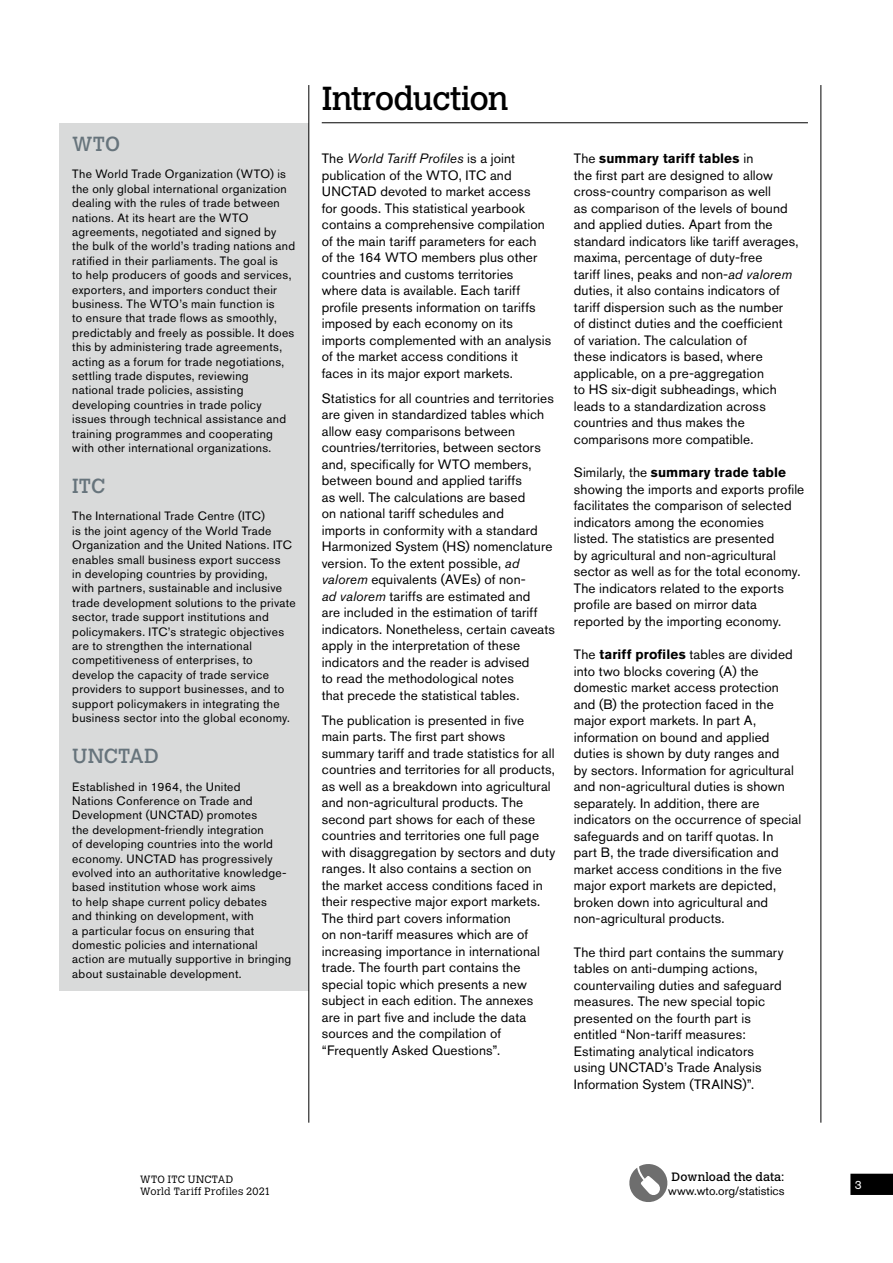
<style>
.page{position:relative;width:893px;height:1263px;background:#fff}
.page>*{position:absolute;margin:0;border:0;box-sizing:border-box;transform-origin:0 0}
.t1{font:33px "Calvert MT Std";letter-spacing:-.035em;color:#000}
.t2{font:20.25px "Calvert MT Std";letter-spacing:.005em;color:#67747c}
.t3{font:13.5px/16.5px "Akzidenz Grotesk BQ";letter-spacing:.01em;color:#000}
.t4{font:12px/14.4px "Akzidenz Grotesk BQ";letter-spacing:.025em;color:#000}
.t5{font:12px "Akzidenz Grotesk BQ";color:#000}
.t6{font:12px "Calvert MT Std";letter-spacing:.005em;color:#000}
.t7{font:12px "Akzidenz Grotesk BQ";color:#fff}
.t8{font:300 10.5px/12px "Calvert MT Std";letter-spacing:.025em;color:#000}
.s1{font-style:italic}
.s2{font-weight:700}
</style>
<div class="page">
<svg style="left:850px;top:1174px;width:43px;height:21px"></svg>
<svg style="left:629px;top:1164px;width:39px;height:38px"></svg>
<hr style="left:821px;top:85px;width:1px;height:1038px;background:#000">
<hr style="left:322px;top:122px;width:486px;height:1px;background:#000">
<div style="left:60px;top:123px;width:249px;height:867px;background:#d9dada"></div>
<hr style="left:309px;top:85px;width:1px;height:1038px;background:#000">
<h2 class="t2" style="left:72px;top:132px;width:49px">WTO</h2>
<p class="t4" style="left:72px;top:167px;width:224px">The World Trade Organization (WTO) is the only global international organization dealing with the rules of trade between nations. At its heart are the WTO agreements, negotiated and signed by the bulk of the world’s trading nations and ratified in their parliaments. The goal is<br>to help producers of goods and services, exporters, and importers conduct their business. The WTO’s main function is<br>to ensure that trade flows as smoothly, predictably and freely as possible. It does this by administering trade agreements, acting as a forum for trade negotiations, settling trade disputes, reviewing<br>national trade policies, assisting developing countries in trade policy issues through technical assistance and training programmes and cooperating with other international organizations.</p>
<h2 class="t2" style="left:72px;top:474px;width:35px">ITC</h2>
<p class="t4" style="left:72px;top:509px;width:225px">The International Trade Centre (ITC)<br>is the joint agency of the World Trade Organization and the United Nations. ITC enables small business export success<br>in developing countries by providing,<br>with partners, sustainable and inclusive trade development solutions to the private sector, trade support institutions and policymakers. ITC’s strategic objectives are to strengthen the international competitiveness of enterprises, to develop the capacity of trade service providers to support businesses, and to support policymakers in integrating the business sector into the global economy.</p>
<h2 class="t2" style="left:72px;top:744px;width:88px">UNCTAD</h2>
<p class="t4" style="left:72px;top:779px;width:220px">Established in 1964, the United<br>Nations Conference on Trade and Development (UNCTAD) promotes<br>the development-friendly integration<br>of developing countries into the world economy. UNCTAD has progressively evolved into an authoritative knowledge&shy;based institution whose work aims<br>to help shape current policy debates<br>and thinking on development, with<br>a particular focus on ensuring that domestic policies and international action are mutually supportive in bringing about sustainable development.</p>
<h1 class="t1" style="left:322px;top:79px;width:188px">Introduction</h1>
<p class="t3" style="left:322px;top:150px;width:231px">The <span class="s1">World Tariff Profiles</span> is a joint publication of the WTO, ITC and UNCTAD devoted to market access<br>for goods. This statistical yearbook contains a comprehensive compilation of the main tariff parameters for each<br>of the 164 WTO members plus other countries and customs territories where data is available. Each tariff profile presents information on tariffs imposed by each economy on its imports complemented with an analysis of the market access conditions it faces in its major export markets.</p>
<p class="t3" style="left:322px;top:390px;width:235px">Statistics for all countries and territories are given in standardized tables which allow easy comparisons between countries/territories, between sectors and, specifically for WTO members, between bound and applied tariffs<br>as well. The calculations are based<br>on national tariff schedules and<br>imports in conformity with a standard Harmonized System (HS) nomenclature version. To the extent possible, <span class="s1">ad valorem</span> equivalents (AVEs) of non-<br><span class="s1">ad valorem</span> tariffs are estimated and<br>are included in the estimation of tariff indicators. Nonetheless, certain caveats apply in the interpretation of these indicators and the reader is advised<br>to read the methodological notes<br>that precede the statistical tables.</p>
<p class="t3" style="left:322px;top:712px;width:235px">The publication is presented in five<br>main parts. The first part shows summary tariff and trade statistics for all countries and territories for all products, as well as a breakdown into agricultural and non-agricultural products. The second part shows for each of these countries and territories one full page with disaggregation by sectors and duty ranges. It also contains a section on<br>the market access conditions faced in their respective major export markets.<br>The third part covers information<br>on non-tariff measures which are of increasing importance in international trade. The fourth part contains the special topic which presents a new subject in each edition. The annexes<br>are in part five and include the data sources and the compilation of “Frequently Asked Questions”.</p>
<p class="t3" style="left:574px;top:150px;width:226px">The <span class="s2">summary tariff tables</span> in<br>the first part are designed to allow cross-country comparison as well<br>as comparison of the levels of bound and applied duties. Apart from the standard indicators like tariff averages, maxima, percentage of duty-free<br>tariff lines, peaks and non-<span class="s1">ad valorem </span>duties, it also contains indicators of tariff dispersion such as the number<br>of distinct duties and the coefficient<br>of variation. The calculation of<br>these indicators is based, where applicable, on a pre-aggregation<br>to HS six-digit subheadings, which leads to a standardization across countries and thus makes the comparisons more compatible.</p>
<p class="t3" style="left:574px;top:464px;width:232px">Similarly, the <span class="s2">summary trade table </span>showing the imports and exports profile facilitates the comparison of selected indicators among the economies<br>listed. The statistics are presented<br>by agricultural and non-agricultural sector as well as for the total economy.<br>The indicators related to the exports profile are based on mirror data reported by the importing economy.</p>
<p class="t3" style="left:574px;top:646px;width:229px">The <span class="s2">tariff profiles</span> tables are divided into two blocks covering (A) the domestic market access protection and (B) the protection faced in the major export markets. In part A, information on bound and applied duties is shown by duty ranges and<br>by sectors. Information for agricultural and non-agricultural duties is shown separately. In addition, there are indicators on the occurrence of special safeguards and on tariff quotas. In<br>part B, the trade diversification and market access conditions in the five major export markets are depicted, broken down into agricultural and non-agricultural products.</p>
<p class="t3" style="left:574px;top:943px;width:211px">The third part contains the summary tables on anti-dumping actions, countervailing duties and safeguard measures. The new special topic presented on the fourth part is entitled “Non-tariff measures:<br>Estimating analytical indicators using UNCTAD’s Trade Analysis Information System (TRAINS)”.</p>
<p class="t8" style="left:140px;top:1173px;width:132px">WTO ITC UNCTAD<br>World Tariff Profiles 2021</p>
<p class="t6" style="left:672px;top:1169px;width:114px">Download the data:</p>
<p class="t5" style="left:668px;top:1183px;width:118px">www.wto.org/statistics</p>
<p class="t7" style="left:855px;top:1177px;width:8px">3</p>
</div>
